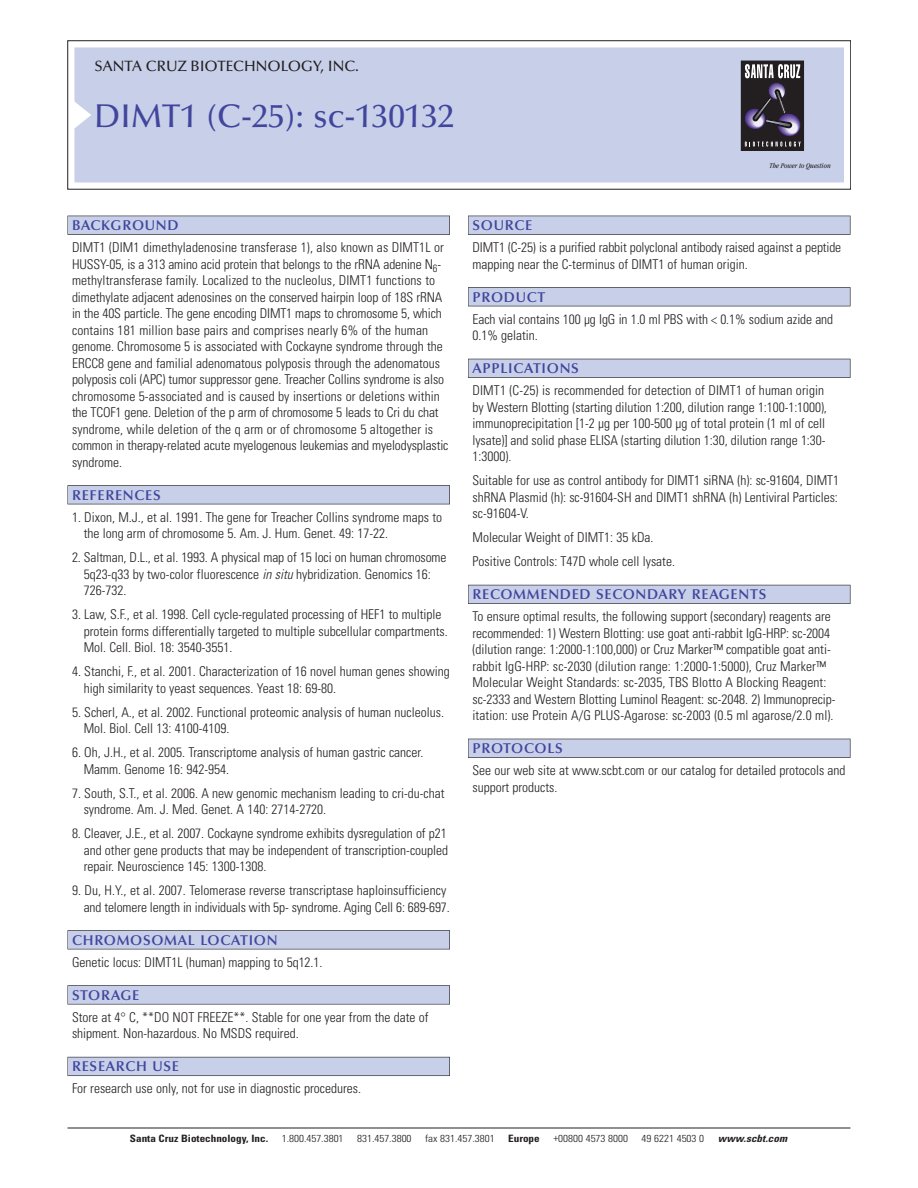
<style>
.page{position:relative;width:918px;height:1188px;background:#fff}
.page>*{position:absolute;margin:0;border:0;box-sizing:border-box;transform-origin:0 0}
.t1{font:500 33px "Optima";color:#41459c}
.t2{font:500 15px "Optima";color:#231f20}
.t3{font:600 14.25px "Optima";letter-spacing:.05em;color:#41459c}
.t4{font:300 condensed 13.5px/16.5px "Univers";color:#231f20}
.t5{font:300 condensed 10.2px "Univers";color:#231f20;scale:1.1 1}
.t6{font:700 condensed 10.2px "Univers";color:#231f20;scale:1.1 1}
.t7{font:italic 700 condensed 10.2px "Univers";color:#231f20;scale:1.1 1}
.t8{font:italic condensed 7.5px "Garamond";color:#231f20}
.s1{font-style:italic}
</style>
<div class="page">
<div style="left:74px;top:47px;width:770px;height:135px;background:#c7cfe9"></div>
<div style="left:741px;top:61px;width:62px;height:89px;background:#231f20"></div>
<div style="left:741px;top:61px;width:63px;height:90px;border:1px solid #231f20"></div>
<svg style="left:741px;top:64px;width:64px;height:83px"></svg>
<div style="left:68px;top:216px;width:382px;height:19px;background:#64636a"></div>
<div style="left:68px;top:216px;width:381px;height:18px;background:#c7cfe9"></div>
<div style="left:68px;top:485px;width:382px;height:19px;background:#64636a"></div>
<div style="left:68px;top:486px;width:381px;height:18px;background:#c7cfe9"></div>
<div style="left:68px;top:930px;width:382px;height:19px;background:#67666b"></div>
<div style="left:68px;top:931px;width:381px;height:18px;background:#c7cfe9"></div>
<div style="left:68px;top:985px;width:382px;height:19px;background:#6b696e"></div>
<div style="left:68px;top:986px;width:381px;height:18px;background:#c7cfe9"></div>
<div style="left:68px;top:1057px;width:382px;height:19px;background:#696a75"></div>
<div style="left:68px;top:1057px;width:381px;height:18px;background:#c7cfe9"></div>
<div style="left:468px;top:216px;width:382px;height:19px;background:#64636a"></div>
<div style="left:468px;top:216px;width:382px;height:18px;background:#c7cfe9"></div>
<div style="left:468px;top:287px;width:382px;height:19px;background:#64636a"></div>
<div style="left:468px;top:288px;width:382px;height:18px;background:#c7cfe9"></div>
<div style="left:468px;top:359px;width:382px;height:19px;background:#63636c"></div>
<div style="left:468px;top:359px;width:382px;height:18px;background:#c7cfe9"></div>
<div style="left:468px;top:585px;width:382px;height:19px;background:#63646e"></div>
<div style="left:468px;top:585px;width:382px;height:18px;background:#c7cfe9"></div>
<div style="left:468px;top:739px;width:382px;height:19px;background:#62626a"></div>
<div style="left:468px;top:739px;width:382px;height:18px;background:#c7cfe9"></div>
<hr style="left:68px;top:1128px;width:782px;height:1px;background:#231f20">
<p class="t2" style="left:94px;top:60px;width:266px">SANTA CRUZ BIOTECHNOLOGY, INC.</p>
<h1 class="t1" style="left:94px;top:102px;width:361px">DIMT1 (C-25): sc-130132</h1>
<p class="t8" style="left:769px;top:163px;width:63px">The Power to Question</p>
<p class="t3" style="left:72px;top:219px;width:108px">BACKGROUND</p>
<p class="t4" style="left:72px;top:240px;width:378px">DIMT1 (DIM1 dimethyladenosine transferase 1), also known as DIMT1L or HUSSY-05, is a 313 amino acid protein that belongs to the rRNA adenine N<sub>6</sub>- methyltransferase family. Localized to the nucleolus, DIMT1 functions to dimethylate adjacent adenosines on the conserved hairpin loop of 18S rRNA in the 40S particle. The gene encoding DIMT1 maps to chromosome 5, which contains 181 million base pairs and comprises nearly 6% of the human genome. Chromosome 5 is associated with Cockayne syndrome through the ERCC8 gene and familial adenomatous polyposis through the adenomatous polyposis coli (APC) tumor suppressor gene. Treacher Collins syndrome is also chromosome 5-associated and is caused by insertions or deletions within the TCOF1 gene. Deletion of the p arm of chromosome 5 leads to Cri du chat syndrome, while deletion of the q arm or of chromosome 5 altogether is common in therapy-related acute myelogenous leukemias and myelodysplastic syndrome.</p>
<p class="t3" style="left:72px;top:489px;width:90px">REFERENCES</p>
<p class="t4" style="left:84px;top:510px;width:360px;text-indent:-12px">1. Dixon, M.J., et al. 1991. The gene for Treacher Collins syndrome maps to the long arm of chromosome 5. Am. J. Hum. Genet. 49: 17-22.</p>
<p class="t4" style="left:84px;top:550px;width:364px;text-indent:-12px">2. Saltman, D.L., et al. 1993. A physical map of 15 loci on human chromosome<br>5q23-q33 by two-color fluorescence <span class="s1">in situ</span>hybridization. Genomics 16:<br>726-732.</p>
<p class="t4" style="left:84px;top:607px;width:366px;text-indent:-12px">3. Law, S.F., et al. 1998. Cell cycle-regulated processing of HEF1 to multiple protein forms differentially targeted to multiple subcellular compartments.<br>Mol. Cell. Biol. 18: 3540-3551.</p>
<p class="t4" style="left:84px;top:664px;width:368px;text-indent:-12px">4. Stanchi, F., et al. 2001. Characterization of 16 novel human genes showing high similarity to yeast sequences. Yeast 18: 69-80.</p>
<p class="t4" style="left:84px;top:705px;width:362px;text-indent:-12px">5. Scherl, A., et al. 2002. Functional proteomic analysis of human nucleolus.<br>Mol. Biol. Cell 13: 4100-4109.</p>
<p class="t4" style="left:84px;top:745px;width:341px;text-indent:-12px">6. Oh, J.H., et al. 2005. Transcriptome analysis of human gastric cancer.<br>Mamm. Genome 16: 942-954.</p>
<p class="t4" style="left:84px;top:786px;width:362px;text-indent:-12px">7. South, S.T., et al. 2006. A new genomic mechanism leading to cri-du-chat syndrome. Am. J. Med. Genet. A 140: 2714-2720.</p>
<p class="t4" style="left:84px;top:826px;width:366px;text-align:justify;text-indent:-12px">8. Cleaver, J.E., et al. 2007. Cockayne syndrome exhibits dysregulation of p21 and other gene products that may be independent of transcription-coupled repair. Neuroscience 145: 1300-1308.</p>
<p class="t4" style="left:72px;top:883px;width:379px;text-align:right">9. Du, H.Y., et al. 2007. Telomerase reverse transcriptase haploinsufficiency and telomere length in individuals with 5p- syndrome. Aging Cell 6: 689-697.</p>
<p class="t3" style="left:72px;top:934px;width:207px">CHROMOSOMAL LOCATION</p>
<p class="t4" style="left:72px;top:955px;width:252px">Genetic locus: DIMT1L (human) mapping to 5q12.1.</p>
<p class="t3" style="left:72px;top:989px;width:69px">STORAGE</p>
<p class="t4" style="left:72px;top:1010px;width:358px">Store at 4° C, **DO NOT FREEZE**. Stable for one year from the date of shipment. Non-hazardous. No MSDS required.</p>
<p class="t3" style="left:72px;top:1060px;width:109px">RESEARCH USE</p>
<p class="t4" style="left:72px;top:1082px;width:290px">For research use only, not for use in diagnostic procedures.</p>
<p class="t3" style="left:473px;top:219px;width:61px">SOURCE</p>
<p class="t4" style="left:473px;top:240px;width:370px">DIMT1 (C-25) is a purified rabbit polyclonal antibody raised against a peptide mapping near the C-terminus of DIMT1 of human origin.</p>
<p class="t3" style="left:473px;top:291px;width:74px">PRODUCT</p>
<p class="t4" style="left:473px;top:312px;width:362px">Each vial contains 100 µg IgG in 1.0 ml PBS with &lt; 0.1% sodium azide and<br>0.1% gelatin.</p>
<p class="t3" style="left:473px;top:362px;width:108px">APPLICATIONS</p>
<p class="t4" style="left:473px;top:384px;width:356px">DIMT1 (C-25) is recommended for detection of DIMT1 of human origin by Western Blotting (starting dilution 1:200, dilution range 1:100-1:1000), immunoprecipitation [1-2 µg per 100-500 µg of total protein (1 ml of cell lysate)] and solid phase ELISA (starting dilution 1:30, dilution range 1:30- 1:3000).</p>
<p class="t4" style="left:473px;top:474px;width:368px;text-align:justify">Suitable for use as control antibody for DIMT1 siRNA (h): sc-91604, DIMT1 shRNA Plasmid (h): sc-91604-SH and DIMT1 shRNA (h) Lentiviral Particles: sc-91604-V.</p>
<p class="t4" style="left:473px;top:527px;width:204px;line-height:24px">Molecular Weight of DIMT1: 35 kDa.<br>Positive Controls: T47D whole cell lysate.</p>
<p class="t3" style="left:473px;top:588px;width:295px">RECOMMENDED SECONDARY REAGENTS</p>
<p class="t4" style="left:473px;top:610px;width:364px">To ensure optimal results, the following support (secondary) reagents are recommended: 1) Western Blotting: use goat anti-rabbit IgG-HRP: sc-2004 (dilution range: 1:2000-1:100,000) or Cruz Marker™ compatible goat anti&shy;rabbit IgG-HRP: sc-2030 (dilution range: 1:2000-1:5000), Cruz Marker™ Molecular Weight Standards: sc-2035, TBS Blotto A Blocking Reagent: sc-2333 and Western Blotting Luminol Reagent: sc-2048. 2) Immunoprecip&shy;itation: use Protein A/G PLUS-Agarose: sc-2003 (0.5 ml agarose/2.0 ml).</p>
<p class="t3" style="left:473px;top:742px;width:92px">PROTOCOLS</p>
<p class="t4" style="left:473px;top:763px;width:375px">See our web site at www.scbt.com or our catalog for detailed protocols and support products.</p>
<p class="t6" style="left:130px;top:1135px;width:127px">Santa Cruz Biotechnology, Inc.</p>
<p class="t5" style="left:282px;top:1135px;width:58px">1.800.457.3801</p>
<p class="t5" style="left:357px;top:1135px;width:51px">831.457.3800</p>
<p class="t5" style="left:425px;top:1135px;width:65px">fax 831.457.3801</p>
<p class="t6" style="left:508px;top:1135px;width:30px">Europe</p>
<p class="t5" style="left:553px;top:1135px;width:69px">+00800 4573 8000</p>
<p class="t5" style="left:642px;top:1135px;width:58px">49 6221 4503 0</p>
<p class="t7" style="left:718px;top:1135px;width:67px">www.scbt.com</p>
</div>
